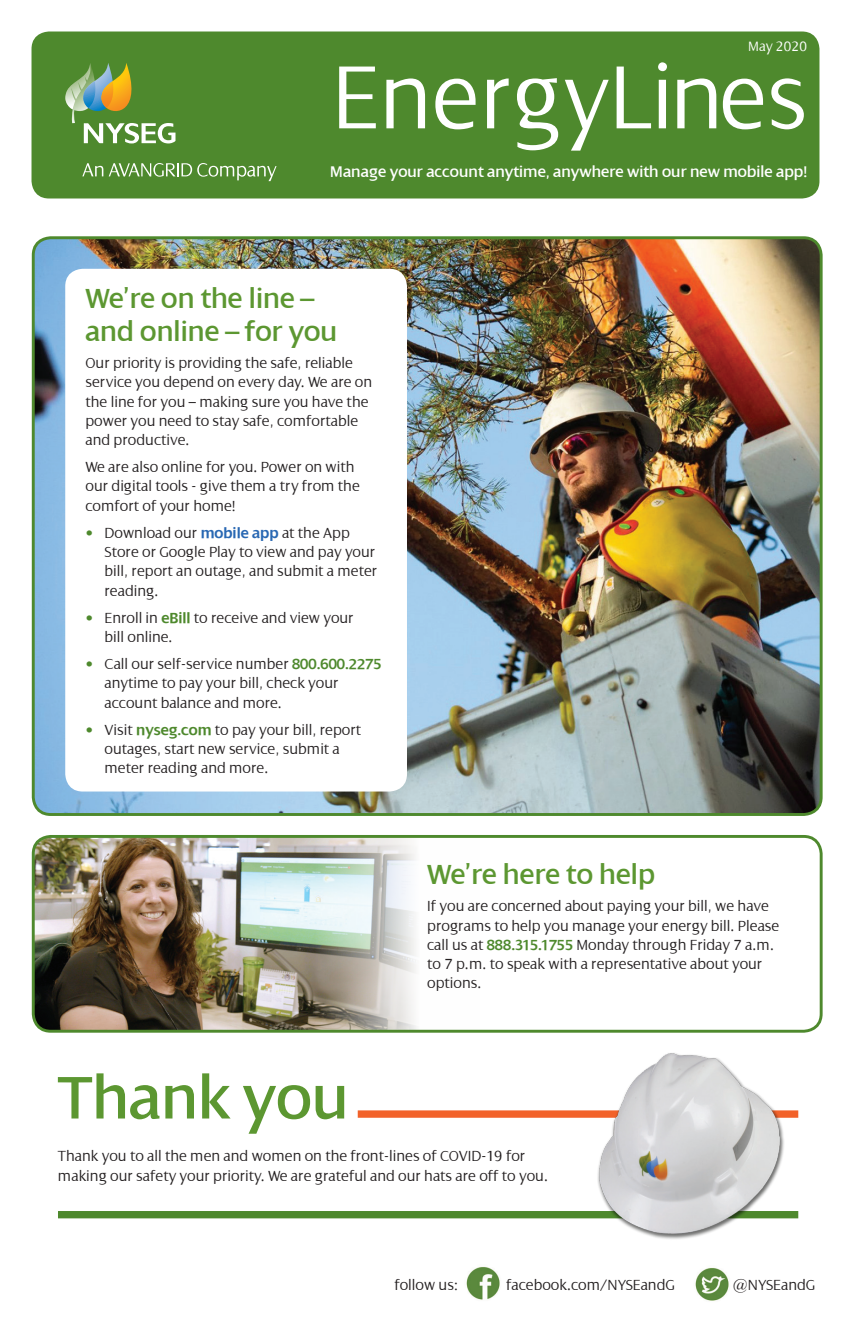
<style>
.page{position:relative;width:851px;height:1339px;background:#fff}
.page>*{position:absolute;margin:0;border:0;box-sizing:border-box;transform-origin:0 0}
.t1{font:300 96.6px "Dialog";color:#fff}
.t2{font:64.75px "Dialog";color:#5c9731}
.t3{font:29.75px/33.2px "Dialog";color:#5c9731}
.t4{font:16.62px "Dialog";color:#fff}
.t5{font:300 15.75px/19.2px "Dialog";color:#231f20}
.t6{font:300 14.53px "Dialog";color:#fff}
.s1{color:#4e892d}
.s2{font-weight:600;color:#2968b3}
.s3{font-weight:600;color:#4e892d}
</style>
<div class="page">
<img style="left:464px;top:1264px;width:37px;height:37px;border-radius:19px">
<img style="left:693px;top:1265px;width:37px;height:38px;border-radius:19px">
<div style="left:32px;top:32px;width:787px;height:166px;background:#4e892d;border-radius:18px"></div>
<svg style="left:65px;top:63px;width:110px;height:80px"></svg>
<svg style="left:82px;top:163px;width:21px;height:13px"></svg>
<svg style="left:109px;top:163px;width:167px;height:18px"></svg>
<img style="left:36px;top:239px;width:785px;height:574px">
<div style="left:32px;top:236px;width:790px;height:580px;border:3px solid #4e892d;border-radius:17px"></div>
<img style="left:33px;top:839px;width:383px;height:190px">
<div style="left:32px;top:835px;width:790px;height:198px;border:3px solid #4e892d;border-radius:17px"></div>
<div style="left:65px;top:269px;width:342px;height:522px;background:#fff;border-radius:17px"></div>
<div style="left:58px;top:1211px;width:740px;height:7px;background:#4e892d"></div>
<div style="left:358px;top:1110px;width:440px;height:8px;background:#f2622a"></div>
<img style="left:595px;top:1053px;width:192px;height:186px">
<p class="t6" style="left:748px;top:39px;width:60px">May 2020</p>
<h1 class="t1" style="left:332px;top:45px;width:477px">EnergyLines</h1>
<p class="t4" style="left:330px;top:163px;width:478px">Manage your account anytime, anywhere with our new mobile app!</p>
<h3 class="t3" style="left:85px;top:282px;width:253px">We’re on the line – and online – for you</h3>
<p class="t5" style="left:85px;top:353px;width:288px">Our priority is providing the safe, reliable service you depend on every day. We are on the line for you – making sure you have the power you need to stay safe, comfortable and productive.</p>
<p class="t5" style="left:85px;top:457px;width:276px">We are also online for you. Power on with our digital tools - give them a try from the comfort of your home!</p>
<p class="t5" style="left:104px;top:523px;width:274px;text-indent:-19px"><span class="s1">•</span> Download our <span class="s2">mobile app</span> at the App<br>Store or Google Play to view and pay your bill, report an outage, and submit a meter reading.</p>
<p class="t5" style="left:104px;top:608px;width:251px;text-indent:-19px"><span class="s1">•</span> Enroll in <span class="s3">eBill</span> to receive and view your bill online.</p>
<p class="t5" style="left:104px;top:654px;width:278px;text-indent:-19px"><span class="s1">•</span> Call our self-service number <span class="s3">800.600.2275 </span>anytime to pay your bill, check your account balance and more.</p>
<p class="t5" style="left:104px;top:720px;width:258px;text-indent:-19px"><span class="s1">•</span> Visit <span class="s3">nyseg.com</span> to pay your bill, report outages, start new service, submit a meter reading and more.</p>
<h2 class="t2" style="left:58px;top:1063px;width:292px">Thank you</h2>
<h3 class="t3" style="left:427px;top:858px;width:229px">We’re here to help</h3>
<p class="t5" style="left:427px;top:897px;width:353px">If you are concerned about paying your bill, we have programs to help you manage your energy bill. Please call us at <span class="s3">888.315.1755</span> Monday through Friday 7 a.m. to 7 p.m. to speak with a representative about your options.</p>
<p class="t5" style="left:58px;top:1147px;width:491px">Thank you to all the men and women on the front-lines of COVID-19 for making our safety your priority. We are grateful and our hats are off to you.</p>
<p class="t5" style="left:394px;top:1275px;width:65px">follow us:</p>
<p class="t5" style="left:506px;top:1275px;width:170px">facebook.com/NYSEandG</p>
<p class="t5" style="left:733px;top:1275px;width:84px">@NYSEandG</p>
</div>
